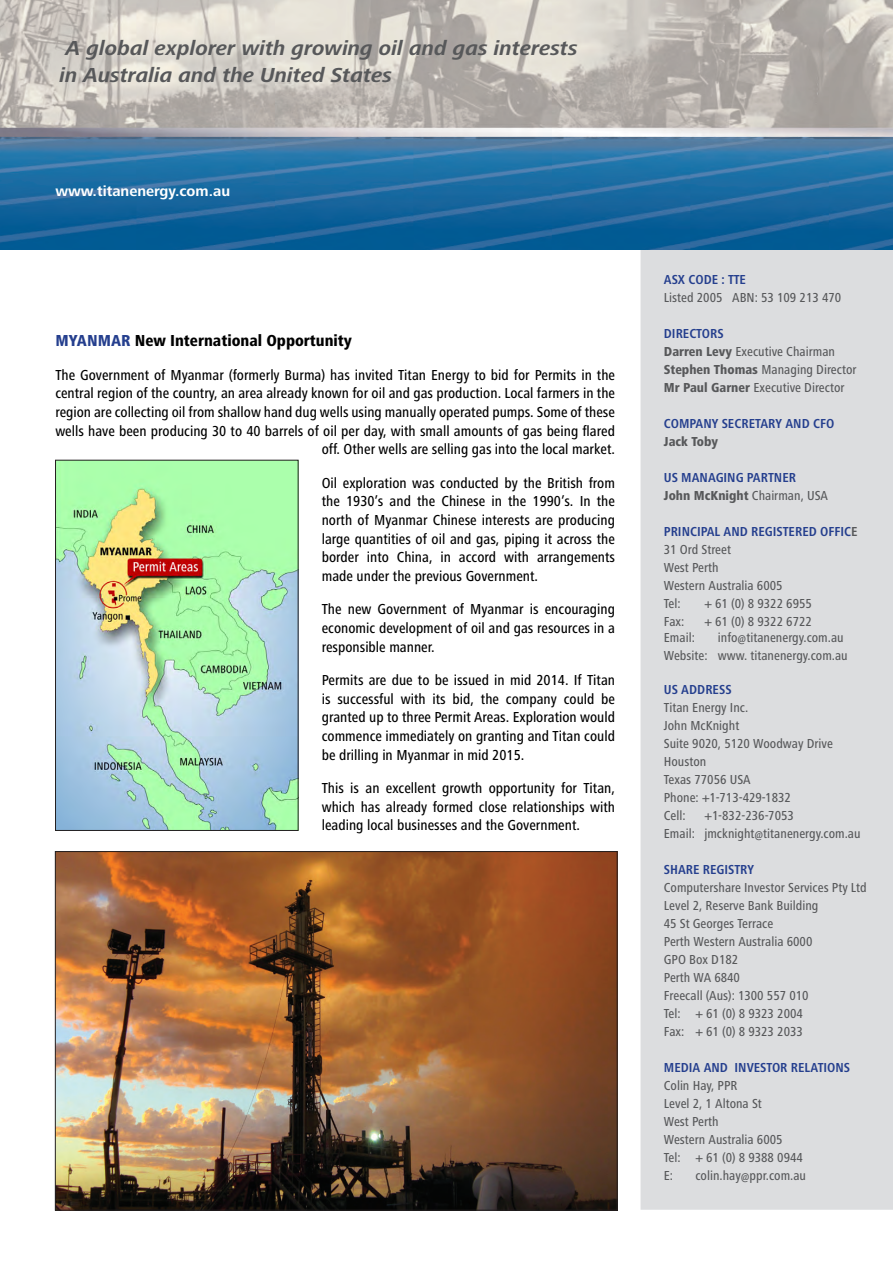
<style>
.page{position:relative;width:893px;height:1263px;background:#fff}
.page>*{position:absolute;margin:0;border:0;box-sizing:border-box;transform-origin:0 0}
.t1{font:italic 700 21px "Frutiger Next LT";color:#57585a}
.t2{font:800 condensed 16.5px "Frutiger Next LT";color:#000}
.t3{font:500 condensed 15px/18.6px "Frutiger Next LT";color:#000;text-align:justify}
.t4{font:700 15px "Frutiger Next LT";color:#fff}
.t5{font:500 condensed 13.5px "Frutiger Next LT";color:#57585a}
.t6{font:700 condensed 13.5px "Frutiger Next LT";color:#253f8e}
.t7{font:800 condensed 13.5px "Frutiger Next LT";color:#57585a}
.s1{color:#253f8e}
.s2{font-weight:800}
.s3{font-weight:500}
.s4{color:#57585a}
</style>
<div class="page">
<div style="left:640px;top:244px;width:252px;height:966px;background:#dcdddf;border:2px solid #dcdddf"></div>
<img style="left:0;top:0;width:892px;height:249px">
<img style="left:57px;top:462px;width:239px;height:367px">
<div style="left:55px;top:460px;width:243px;height:371px;border:1px solid #231f20"></div>
<img style="left:57px;top:853px;width:558px;height:355px">
<p class="t1" style="left:66px;top:37px;width:513px">A global explorer with growing oil and gas interests</p>
<p class="t1" style="left:60px;top:64px;width:334px">in Australia and the United States</p>
<p class="t4" style="left:55px;top:182px;width:176px">www.titanenergy.com.au</p>
<p class="t2" style="left:55px;top:331px;width:298px"><span class="s1">MYANMAR</span> New International Opportunity</p>
<p class="t3" style="left:55px;top:366px;width:561px;text-align:right">The Government of Myanmar (formerly Burma) has invited Titan Energy to bid for Permits in the central region of the country, an area already known for oil and gas production. Local farmers in the region are collecting oil from shallow hand dug wells using manually operated pumps. Some of these wells have been producing 30 to 40 barrels of oil per day, with small amounts of gas being flared off. Other wells are selling gas into the local market.</p>
<p class="t3" style="left:321px;top:474px;width:295px">Oil exploration was conducted by the British from the 1930’s and the Chinese in the 1990’s. In the north of Myanmar Chinese interests are producing large quantities of oil and gas, piping it across the border into China, in accord with arrangements made under the previous Government.</p>
<p class="t3" style="left:321px;top:600px;width:294px">The new Government of Myanmar is encouraging economic development of oil and gas resources in a responsible manner.</p>
<p class="t3" style="left:321px;top:671px;width:295px">Permits are due to be issued in mid 2014. If Titan is successful with its bid, the company could be granted up to three Permit Areas. Exploration would commence immediately on granting and Titan could be drilling in Myanmar in mid 2015.</p>
<p class="t3" style="left:321px;top:779px;width:295px">This is an excellent growth opportunity for Titan, which has already formed close relationships with leading local businesses and the Government.</p>
<p class="t6" style="left:663px;top:272px;width:84px">ASX CODE : TTE</p>
<p class="t5" style="left:663px;top:290px;width:179px">Listed 2005 ABN: 53 109 213 470</p>
<p class="t6" style="left:663px;top:326px;width:61px">DIRECTORS</p>
<p class="t5" style="left:663px;top:344px;width:172px"><span class="s2">Darren Levy</span> Executive Chairman</p>
<p class="t5" style="left:663px;top:362px;width:194px"><span class="s2">Stephen Thomas</span> Managing Director</p>
<p class="t5" style="left:663px;top:380px;width:182px"><span class="s2">Mr Paul Garner</span> Executive Director</p>
<p class="t6" style="left:663px;top:416px;width:172px">COMPANY SECRETARY AND CFO</p>
<p class="t7" style="left:663px;top:433px;width:56px">Jack Toby</p>
<p class="t6" style="left:663px;top:470px;width:134px">US MANAGING PARTNER</p>
<p class="t7" style="left:663px;top:487px;width:166px">John McKnight <span class="s3">Chairman, USA</span></p>
<p class="t6" style="left:663px;top:524px;width:195px">PRINCIPAL AND REGISTERED OFFIC<span class="s4">E</span></p>
<p class="t5" style="left:663px;top:542px;width:69px">31 Ord Street</p>
<p class="t5" style="left:663px;top:560px;width:56px">West Perth</p>
<p class="t5" style="left:663px;top:578px;width:120px">Western Australia 6005</p>
<p class="t5" style="left:663px;top:596px;width:18px">Tel:</p>
<p class="t5" style="left:704px;top:596px;width:109px">+ 61 (0) 8 9322 6955</p>
<p class="t5" style="left:663px;top:614px;width:22px">Fax:</p>
<p class="t5" style="left:704px;top:614px;width:109px">+ 61 (0) 8 9322 6722</p>
<p class="t5" style="left:663px;top:630px;width:32px">Email:</p>
<p class="t5" style="left:717px;top:630px;width:127px">info@titanenergy.com.au</p>
<p class="t5" style="left:663px;top:648px;width:185px">Website: www. titanenergy.com.au</p>
<p class="t6" style="left:663px;top:682px;width:69px">US ADDRESS</p>
<p class="t5" style="left:663px;top:700px;width:86px">Titan Energy Inc.</p>
<p class="t5" style="left:663px;top:718px;width:77px">John McKnight</p>
<p class="t5" style="left:663px;top:736px;width:170px">Suite 9020, 5120 Woodway Drive</p>
<p class="t5" style="left:663px;top:754px;width:44px">Houston</p>
<p class="t5" style="left:663px;top:772px;width:88px">Texas 77056 USA</p>
<p class="t5" style="left:663px;top:790px;width:128px">Phone: +1-713-429-1832</p>
<p class="t5" style="left:663px;top:808px;width:23px">Cell:</p>
<p class="t5" style="left:704px;top:808px;width:91px">+1-832-236-7053</p>
<p class="t5" style="left:663px;top:826px;width:198px">Email: jmcknight@titanenergy.com.au</p>
<p class="t6" style="left:663px;top:862px;width:92px">SHARE REGISTRY</p>
<p class="t5" style="left:663px;top:880px;width:204px">Computershare Investor Services Pty Ltd</p>
<p class="t5" style="left:663px;top:898px;width:156px">Level 2, Reserve Bank Building</p>
<p class="t5" style="left:663px;top:916px;width:111px">45 St Georges Terrace</p>
<p class="t5" style="left:663px;top:934px;width:150px">Perth Western Australia 6000</p>
<p class="t5" style="left:663px;top:952px;width:76px">GPO Box D182</p>
<p class="t5" style="left:663px;top:970px;width:78px">Perth WA 6840</p>
<p class="t5" style="left:663px;top:988px;width:146px">Freecall (Aus): 1300 557 010</p>
<p class="t5" style="left:663px;top:1006px;width:140px">Tel: + 61 (0) 8 9323 2004</p>
<p class="t5" style="left:663px;top:1024px;width:140px">Fax: + 61 (0) 8 9323 2033</p>
<p class="t6" style="left:663px;top:1060px;width:188px">MEDIA AND INVESTOR RELATIONS</p>
<p class="t5" style="left:663px;top:1078px;width:75px">Colin Hay, PPR</p>
<p class="t5" style="left:663px;top:1096px;width:99px">Level 2, 1 Altona St</p>
<p class="t5" style="left:663px;top:1114px;width:56px">West Perth</p>
<p class="t5" style="left:663px;top:1132px;width:120px">Western Australia 6005</p>
<p class="t5" style="left:663px;top:1150px;width:140px">Tel: + 61 (0) 8 9388 0944</p>
<p class="t5" style="left:663px;top:1168px;width:11px">E:</p>
<p class="t5" style="left:695px;top:1168px;width:112px">colin.hay@ppr.com.au</p>
</div>
